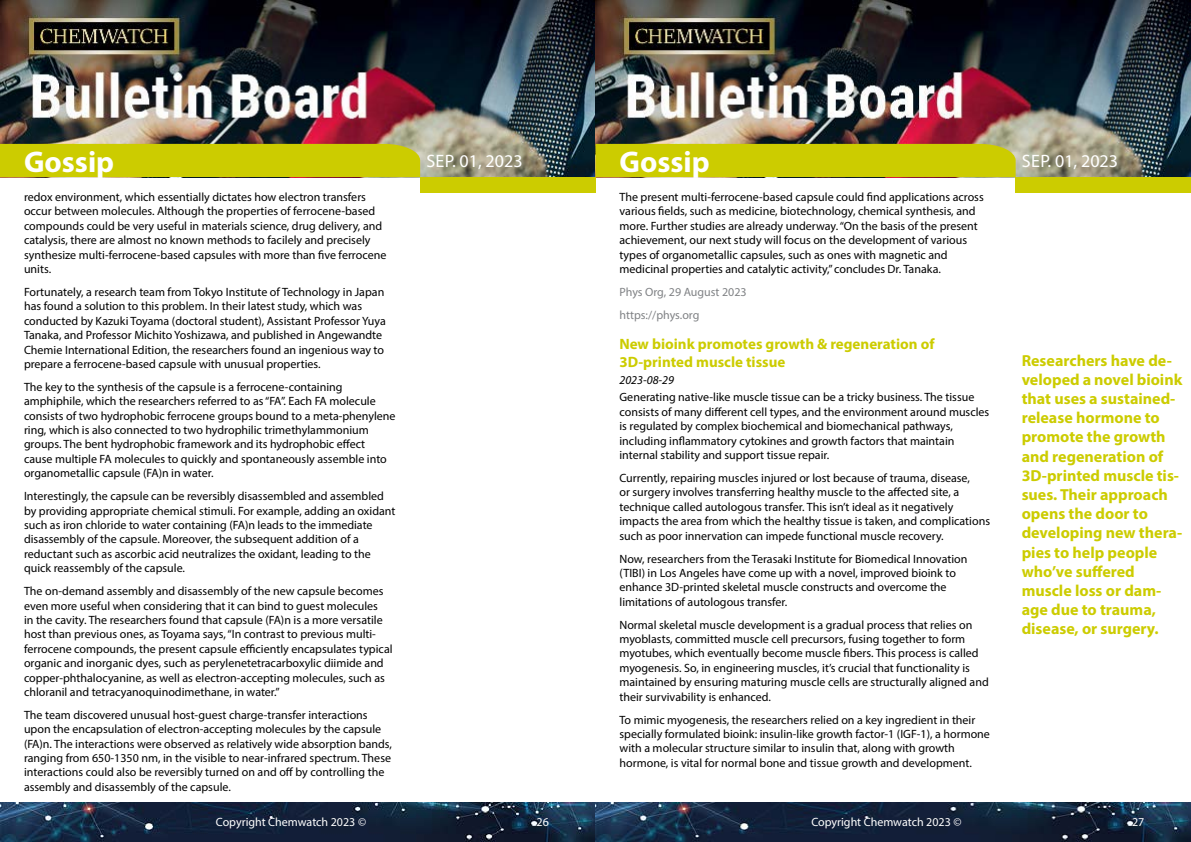
<style>
.page{position:relative;width:1191px;height:842px;background:#fff}
.page>*{position:absolute;margin:0;border:0;box-sizing:border-box;transform-origin:0 0}
.t1{font:700 30px "Myriad Pro";color:#fff}
.t2{font:18px "Myriad Pro";color:#fff}
.t3{font:700 16px/19.2px "Myriad Pro";color:#cc0}
.t4{font:700 15px/18px "Myriad Pro";color:#cc0}
.t5{font:12px/14.4px "Myriad Pro";color:#000}
.t6{font:12px "Myriad Pro";color:#fff}
.t7{font:12px/22.9px "Myriad Pro";color:#808285}
.t8{font:italic 12px "Myriad Pro";color:#000}
</style>
<div class="page">
<img style="left:0;top:0;width:1191px;height:177px">
<div style="left:420px;top:177px;width:175px;height:15px;background:#cc0"></div>
<div style="left:1015px;top:177px;width:176px;height:15px;background:#cc0"></div>
<div style="left:0;top:144px;width:420px;height:33px;background:#cc0"></div>
<div style="left:595px;top:144px;width:420px;height:33px;background:#cc0"></div>
<img style="left:0;top:802px;width:1191px;height:40px">
<h1 class="t1" style="left:24px;top:142px;width:92px">Gossip</h1>
<h1 class="t1" style="left:619px;top:142px;width:92px">Gossip</h1>
<p class="t5" style="left:24px;top:190px;width:364px">redox environment, which essentially dictates how electron transfers occur between molecules. Although the properties of ferrocene-based compounds could be very useful in materials science, drug delivery, and catalysis, there are almost no known methods to facilely and precisely synthesize multi-ferrocene-based capsules with more than five ferrocene units.</p>
<p class="t5" style="left:24px;top:284px;width:363px">Fortunately, a research team from Tokyo Institute of Technology in Japan has found a solution to this problem. In their latest study, which was conducted by Kazuki Toyama (doctoral student), Assistant Professor Yuya Tanaka, and Professor Michito Yoshizawa, and published in Angewandte Chemie International Edition, the researchers found an ingenious way to prepare a ferrocene-based capsule with unusual properties.</p>
<p class="t5" style="left:24px;top:379px;width:373px">The key to the synthesis of the capsule is a ferrocene-containing amphiphile, which the researchers referred to as “FA”. Each FA molecule consists of two hydrophobic ferrocene groups bound to a meta-phenylene ring, which is also connected to two hydrophilic trimethylammonium groups. The bent hydrophobic framework and its hydrophobic effect cause multiple FA molecules to quickly and spontaneously assemble into organometallic capsule (FA)n in water.</p>
<p class="t5" style="left:24px;top:489px;width:373px">Interestingly, the capsule can be reversibly disassembled and assembled by providing appropriate chemical stimuli. For example, adding an oxidant such as iron chloride to water containing (FA)n leads to the immediate disassembly of the capsule. Moreover, the subsequent addition of a reductant such as ascorbic acid neutralizes the oxidant, leading to the quick reassembly of the capsule.</p>
<p class="t5" style="left:24px;top:584px;width:370px">The on-demand assembly and disassembly of the new capsule becomes even more useful when considering that it can bind to guest molecules<br>in the cavity. The researchers found that capsule (FA)n is a more versatile host than previous ones, as Toyama says, “In contrast to previous multi&shy;ferrocene compounds, the present capsule efficiently encapsulates typical organic and inorganic dyes, such as perylenetetracarboxylic diimide and copper-phthalocyanine, as well as electron-accepting molecules, such as chloranil and tetracyanoquinodimethane, in water.”</p>
<p class="t5" style="left:24px;top:707px;width:369px">The team discovered unusual host-guest charge-transfer interactions upon the encapsulation of electron-accepting molecules by the capsule (FA)n. The interactions were observed as relatively wide absorption bands, ranging from 650-1350 nm, in the visible to near-infrared spectrum. These interactions could also be reversibly turned on and off by controlling the assembly and disassembly of the capsule.</p>
<h2 class="t2" style="left:426px;top:150px;width:98px">Sep. 01, 2023</h2>
<h2 class="t2" style="left:1022px;top:150px;width:98px">Sep. 01, 2023</h2>
<p class="t5" style="left:619px;top:190px;width:366px">The present multi-ferrocene-based capsule could find applications across various fields, such as medicine, biotechnology, chemical synthesis, and more. Further studies are already underway. “On the basis of the present achievement, our next study will focus on the development of various types of organometallic capsules, such as ones with magnetic and medicinal properties and catalytic activity,” concludes Dr. Tanaka.</p>
<p class="t7" style="left:619px;top:280px;width:129px">Phys Org, 29 August 2023 https://phys.org</p>
<p class="t4" style="left:619px;top:334px;width:316px">New bioink promotes growth &amp; regeneration of<br>3D-printed muscle tissue</p>
<p class="t8" style="left:619px;top:373px;width:56px">2023-08-29</p>
<p class="t5" style="left:619px;top:390px;width:371px">Generating native-like muscle tissue can be a tricky business. The tissue consists of many different cell types, and the environment around muscles is regulated by complex biochemical and biomechanical pathways, including inflammatory cytokines and growth factors that maintain internal stability and support tissue repair.</p>
<p class="t5" style="left:619px;top:471px;width:372px">Currently, repairing muscles injured or lost because of trauma, disease,<br>or surgery involves transferring healthy muscle to the affected site, a technique called autologous transfer. This isn’t ideal as it negatively impacts the area from which the healthy tissue is taken, and complications such as poor innervation can impede functional muscle recovery.</p>
<p class="t5" style="left:619px;top:551px;width:349px">Now, researchers from the Terasaki Institute for Biomedical Innovation (TIBI) in Los Angeles have come up with a novel, improved bioink to enhance 3D-printed skeletal muscle constructs and overcome the limitations of autologous transfer.</p>
<p class="t5" style="left:619px;top:617px;width:371px">Normal skeletal muscle development is a gradual process that relies on myoblasts, committed muscle cell precursors, fusing together to form myotubes, which eventually become muscle fibers. This process is called myogenesis. So, in engineering muscles, it’s crucial that functionality is maintained by ensuring maturing muscle cells are structurally aligned and their survivability is enhanced.</p>
<p class="t5" style="left:619px;top:712px;width:372px">To mimic myogenesis, the researchers relied on a key ingredient in their specially formulated bioink: insulin-like growth factor-1 (IGF-1), a hormone with a molecular structure similar to insulin that, along with growth hormone, is vital for normal bone and tissue growth and development.</p>
<p class="t3" style="left:1021px;top:350px;width:162px">Researchers have de&shy;veloped a novel bioink that uses a sustained&shy;release hormone to promote the growth and regeneration of<br>3D-printed muscle tis&shy;sues. Their approach opens the door to developing new thera&shy;pies to help people who’ve suffered muscle loss or dam&shy;age due to trauma, disease, or surgery.</p>
<p class="t6" style="left:216px;top:815px;width:152px">Copyright Chemwatch 2023 ©</p>
<p class="t6" style="left:536px;top:815px;width:14px">26</p>
<p class="t6" style="left:811px;top:815px;width:152px">Copyright Chemwatch 2023 ©</p>
<p class="t6" style="left:1132px;top:815px;width:14px">27</p>
</div>
